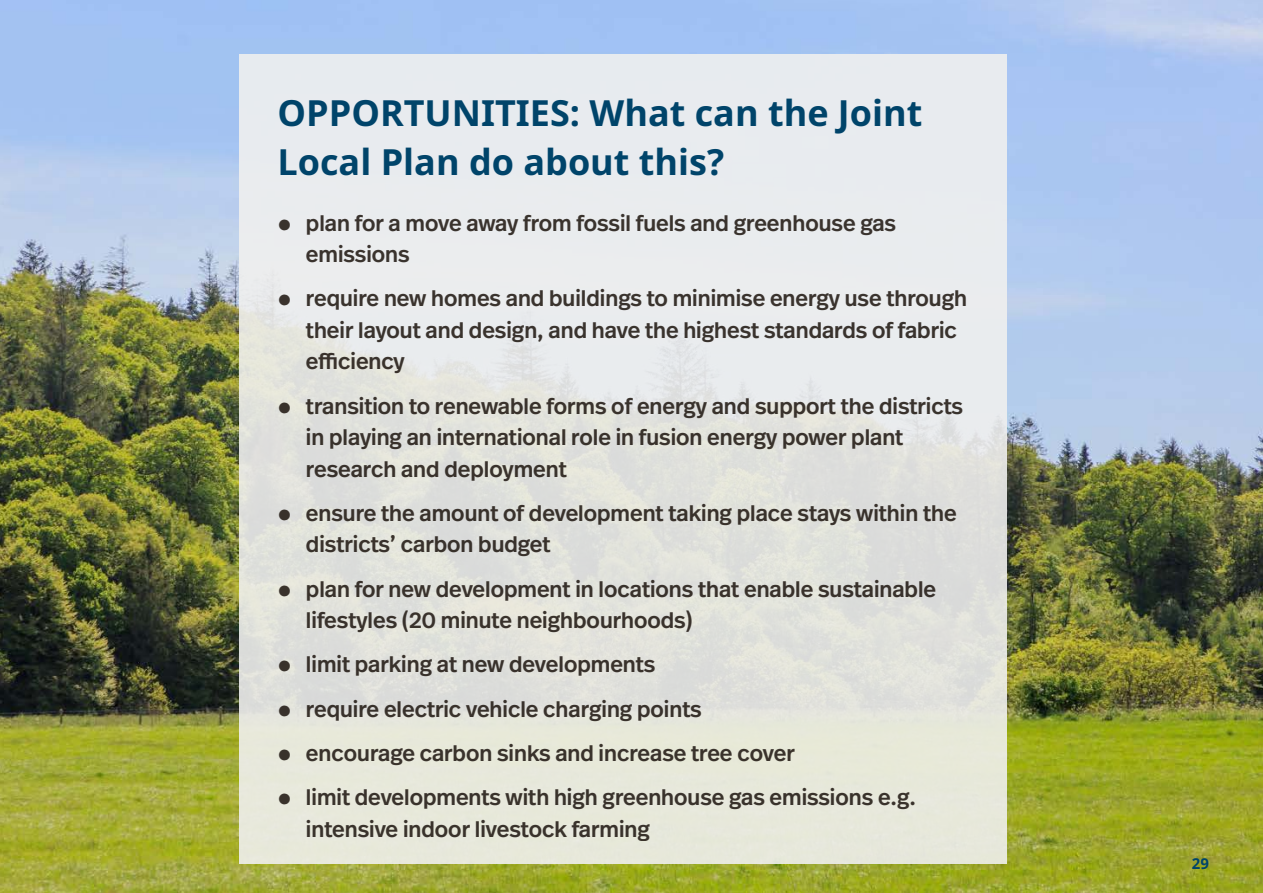
<style>
.page{position:relative;width:1263px;height:893px;background:#fff}
.page>*{position:absolute;margin:0;border:0;box-sizing:border-box;transform-origin:0 0}
.Title_and_headings{font:700 36px/49.5px "Noto Sans";color:#00446a}
.t1{font:500 22.5px/31.5px "Real Head Pro";color:#261e18}
.t2{font:700 15px "Noto Sans";color:#00446a}
</style>
<div class="page">
<img style="left:0;top:0;width:1263px;height:893px">
<div style="left:239px;top:54px;width:768px;height:809px;background:linear-gradient(to right,#e5e6e2,#e5e7e4)"></div>
<h1 class="Title_and_headings" style="left:277px;top:89px;width:646px">OPPORTUNITIES: What can the Joint<br>Local Plan do about this?</h1>
<p class="t1" style="left:306px;top:206px;width:591px;text-indent:-28px">● plan for a move away from fossil fuels and greenhouse gas emissions</p>
<p class="t1" style="left:306px;top:282px;width:663px;text-indent:-28px">● require new homes and buildings to minimise energy use through their layout and design, and have the highest standards of fabric efficiency</p>
<p class="t1" style="left:306px;top:389px;width:659px;text-indent:-28px">● transition to renewable forms of energy and support the districts in playing an international role in fusion energy power plant research and deployment</p>
<p class="t1" style="left:306px;top:497px;width:652px;text-indent:-28px">● ensure the amount of development taking place stays within the districts’ carbon budget</p>
<p class="t1" style="left:306px;top:572px;width:632px;text-indent:-28px">● plan for new development in locations that enable sustainable lifestyles (20 minute neighbourhoods)</p>
<p class="t1" style="left:277px;top:648px;width:379px">● limit parking at new developments</p>
<p class="t1" style="left:277px;top:692px;width:426px">● require electric vehicle charging points</p>
<p class="t1" style="left:277px;top:737px;width:519px">● encourage carbon sinks and increase tree cover</p>
<p class="t1" style="left:306px;top:781px;width:612px;text-indent:-28px">● limit developments with high greenhouse gas emissions e.g. intensive indoor livestock farming</p>
<p class="t2" style="left:1192px;top:853px;width:19px">29</p>
</div>
